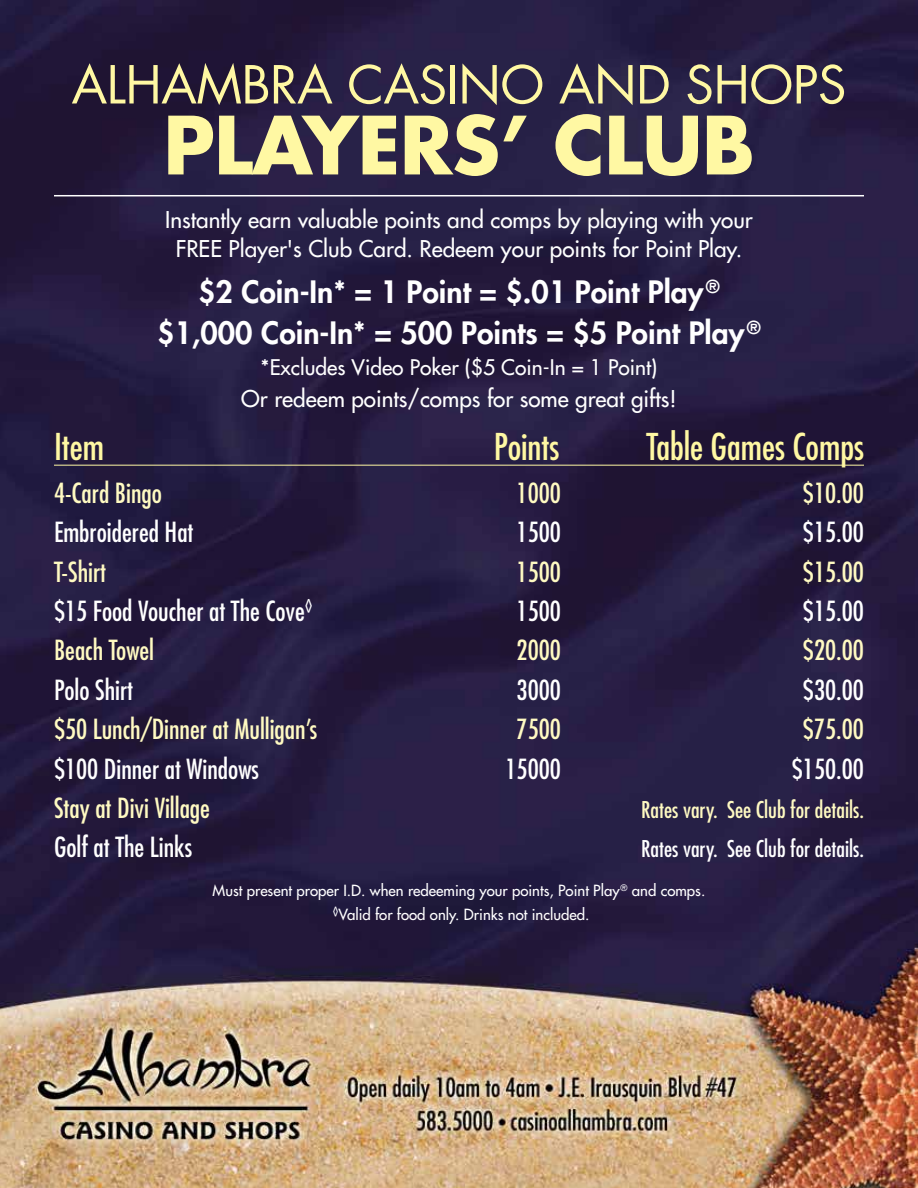
<style>
.page{position:relative;width:918px;height:1188px;background:#fff}
.page>*{position:absolute;margin:0;border:0;box-sizing:border-box;transform-origin:0 0}
.t1{font:700 78px "Futura Std";letter-spacing:-.01em;color:#fff8a3}
.t2{font:51px "Futura Std";letter-spacing:-.01em;color:#fff8a3}
.t3{font:condensed 36px "Futura Std";color:#fff8a3}
.t4{font:800 30px/40.5px "Futura Std";color:#fff;text-align:center}
.t5{font:condensed 27px "Futura Std";color:#fff}
.t6{font:condensed 27px "Futura Std";color:#fffac2}
.t7{font:500 22.5px/28.5px "Futura Std";color:#fff;text-align:center}
.t8{font:condensed 22.5px "Futura Std";color:#fffac2}
.t9{font:condensed 22.5px "Futura Std";color:#fff}
.t10{font:500 21px "Futura Std";color:#fff}
.t11{font:500 15px/24.8px "Futura Std";color:#fff;text-align:center}
</style>
<div class="page">
<img style="left:0;top:0;width:918px;height:1188px">
<hr style="left:54px;top:465px;width:810px;height:1px;background:#fff8a3">
<hr style="left:54px;top:195px;width:810px;height:1px;background:#fff">
<h2 class="t2" style="left:72px;top:52px;width:776px">ALHAMBRA CASINO AND SHOPS</h2>
<h1 class="t1" style="left:163px;top:93px;width:593px">PLAYERS’ CLUB</h1>
<p class="t7" style="left:165px;top:206px;width:589px">Instantly earn valuable points and comps by playing with your<br>FREE Player's Club Card. Redeem your points for Point Play.</p>
<h3 class="t4" style="left:157px;top:272px;width:605px">$2 Coin-In* = 1 Point = $.01 Point Play <sup>® </sup>$1,000 Coin-In* = 500 Points = $5 Point Play <sup>®</sup></h3>
<p class="t10" style="left:261px;top:355px;width:398px">*Excludes Video Poker ($5 Coin-In = 1 Point)</p>
<p class="t7" style="left:241px;top:385px;width:437px">Or redeem points/comps for some great gifts!</p>
<h3 class="t3" style="left:54px;top:425px;width:52px">Item</h3>
<h3 class="t3" style="left:494px;top:425px;width:67px">Points</h3>
<h3 class="t3" style="left:646px;top:425px;width:219px">Table Games Comps</h3>
<p class="t6" style="left:54px;top:477px;width:109px">4-Card Bingo</p>
<p class="t6" style="left:517px;top:477px;width:46px">1000</p>
<p class="t6" style="left:803px;top:477px;width:63px">$10.00</p>
<p class="t5" style="left:54px;top:516px;width:141px">Embroidered Hat</p>
<p class="t5" style="left:517px;top:516px;width:46px">1500</p>
<p class="t5" style="left:803px;top:516px;width:63px">$15.00</p>
<p class="t6" style="left:54px;top:556px;width:54px">T-Shirt</p>
<p class="t6" style="left:517px;top:556px;width:46px">1500</p>
<p class="t6" style="left:803px;top:556px;width:63px">$15.00</p>
<p class="t5" style="left:54px;top:595px;width:260px">$15 Food Voucher at The Cove<sup>◊</sup></p>
<p class="t5" style="left:517px;top:595px;width:46px">1500</p>
<p class="t5" style="left:803px;top:595px;width:63px">$15.00</p>
<p class="t6" style="left:54px;top:634px;width:102px">Beach Towel</p>
<p class="t6" style="left:517px;top:634px;width:46px">2000</p>
<p class="t6" style="left:803px;top:634px;width:63px">$20.00</p>
<p class="t5" style="left:54px;top:674px;width:81px">Polo Shirt</p>
<p class="t5" style="left:517px;top:674px;width:46px">3000</p>
<p class="t5" style="left:803px;top:674px;width:63px">$30.00</p>
<p class="t6" style="left:54px;top:713px;width:265px">$50 Lunch/Dinner at Mulligan’s</p>
<p class="t6" style="left:517px;top:713px;width:46px">7500</p>
<p class="t6" style="left:803px;top:713px;width:63px">$75.00</p>
<p class="t5" style="left:54px;top:752px;width:206px">$100 Dinner at Windows</p>
<p class="t5" style="left:506px;top:752px;width:57px">15000</p>
<p class="t5" style="left:792px;top:752px;width:74px">$150.00</p>
<p class="t6" style="left:54px;top:792px;width:158px">Stay at Divi Village</p>
<p class="t8" style="left:641px;top:796px;width:224px">Rates vary. See Club for details.</p>
<p class="t5" style="left:54px;top:831px;width:140px">Golf at The Links</p>
<p class="t9" style="left:641px;top:836px;width:224px">Rates vary. See Club for details.</p>
<p class="t11" style="left:213px;top:878px;width:494px">Must present proper I.D. when redeeming your points, Point Play<sup>®</sup> and comps. <sup>◊</sup>Valid for food only. Drinks not included.</p>
</div>
